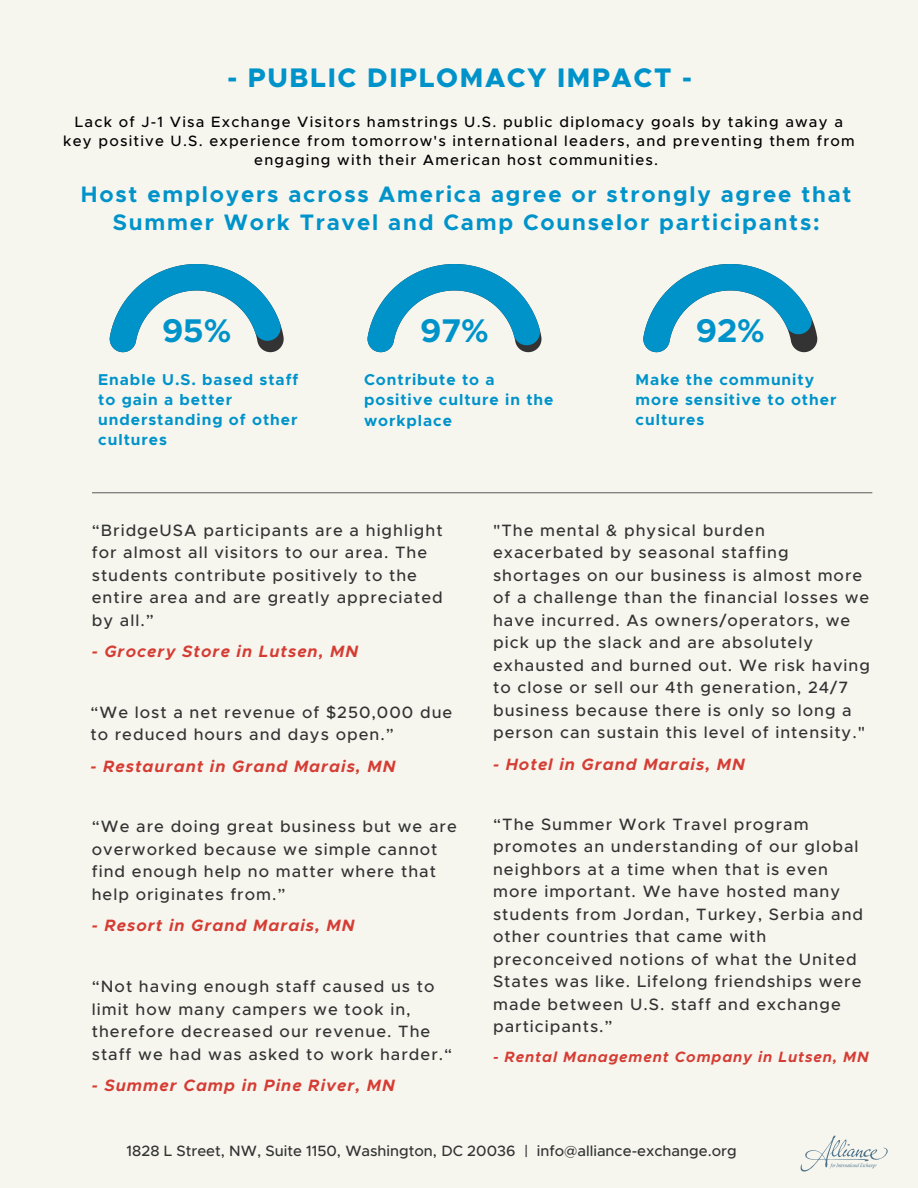
<style>
.page{position:relative;width:918px;height:1188px;background:#f6f6ef}
.page>*{position:absolute;margin:0;border:0;box-sizing:border-box;transform-origin:0 0}
.t1{font:700 33px "Metropolis";color:#0093ca}
.t2{font:800 27px "Metropolis";letter-spacing:.06em;color:#0093ca}
.t3{font:700 22.5px/28.2px "Metropolis";letter-spacing:.08em;color:#0093ca;text-align:center}
.t4{font:500 16.5px/22.5px "Metropolis";letter-spacing:.06em;color:#333}
.t5{font:italic 700 16.5px "Metropolis";letter-spacing:.06em;color:#d53d34}
.t6{font:700 15.75px/20.2px "Metropolis";letter-spacing:.06em;color:#0093ca}
.t7{font:500 15px/19.2px "Metropolis";letter-spacing:.08em;color:#000;text-align:center}
.t8{font:500 15px "Metropolis";color:#333}
.t9{font:italic 700 15px "Metropolis";letter-spacing:.06em;color:#d53d34}
</style>
<div class="page">
<svg style="left:110px;top:264px;width:174px;height:88px"></svg>
<svg style="left:368px;top:264px;width:174px;height:88px"></svg>
<svg style="left:643px;top:264px;width:174px;height:88px"></svg>
<svg style="left:92px;top:492px;width:780px;height:1px"></svg>
<svg style="left:800px;top:1136px;width:88px;height:36px"></svg>
<p class="t2" style="left:228px;top:66px;width:466px">- PUBLIC DIPLOMACY IMPACT -</p>
<p class="t7" style="left:63px;top:113px;width:793px">Lack of J-1 Visa Exchange Visitors hamstrings U.S. public diplomacy goals by taking away a key positive U.S. experience from tomorrow's international leaders, and preventing them from engaging with their American host communities.</p>
<p class="t3" style="left:81px;top:182px;width:772px">Host employers across America agree or strongly agree that<br>Summer Work Travel and Camp Counselor participants:</p>
<p class="t1" style="left:162px;top:316px;width:71px">95%</p>
<p class="t1" style="left:420px;top:316px;width:70px">97%</p>
<p class="t1" style="left:696px;top:316px;width:70px">92%</p>
<p class="t6" style="left:98px;top:370px;width:202px">Enable U.S. based staff to gain a better understanding of other cultures</p>
<p class="t6" style="left:364px;top:370px;width:191px">Contribute to a positive culture in the workplace</p>
<p class="t6" style="left:636px;top:370px;width:202px">Make the community more sensitive to other cultures</p>
<p class="t4" style="left:92px;top:520px;width:352px">“BridgeUSA participants are a highlight for almost all visitors to our area. The students contribute positively to the entire area and are greatly appreciated by all.”</p>
<p class="t5" style="left:92px;top:644px;width:268px">- Grocery Store in Lutsen, MN</p>
<p class="t4" style="left:90px;top:702px;width:363px">“We lost a net revenue of $250,000 due to reduced hours and days open.”</p>
<p class="t5" style="left:90px;top:759px;width:307px">- Restaurant in Grand Marais, MN</p>
<p class="t4" style="left:92px;top:816px;width:367px">“We are doing great business but we are overworked because we simple cannot find enough help no matter where that help originates from.”</p>
<p class="t5" style="left:92px;top:918px;width:264px">- Resort in Grand Marais, MN</p>
<p class="t4" style="left:92px;top:976px;width:362px">“Not having enough staff caused us to limit how many campers we took in, therefore decreased our revenue. The staff we had was asked to work harder.“</p>
<p class="t5" style="left:92px;top:1078px;width:305px">- Summer Camp in Pine River, MN</p>
<p class="t4" style="left:493px;top:520px;width:378px">"The mental &amp; physical burden exacerbated by seasonal staffing shortages on our business is almost more of a challenge than the financial losses we have incurred. As owners/operators, we pick up the slack and are absolutely exhausted and burned out. We risk having to close or sell our 4th generation, 24/7 business because there is only so long a person can sustain this level of intensity."</p>
<p class="t5" style="left:493px;top:757px;width:253px">- Hotel in Grand Marais, MN</p>
<p class="t4" style="left:493px;top:814px;width:372px">“The Summer Work Travel program promotes an understanding of our global neighbors at a time when that is even more important. We have hosted many students from Jordan, Turkey, Serbia and other countries that came with preconceived notions of what the United States was like. Lifelong friendships were made between U.S. staff and exchange participants.”</p>
<p class="t9" style="left:493px;top:1050px;width:377px">- Rental Management Company in Lutsen, MN</p>
<p class="t8" style="left:127px;top:1144px;width:612px">1828 L Street, NW, Suite 1150, Washington, DC 20036 | info@alliance-exchange.org</p>
</div>
